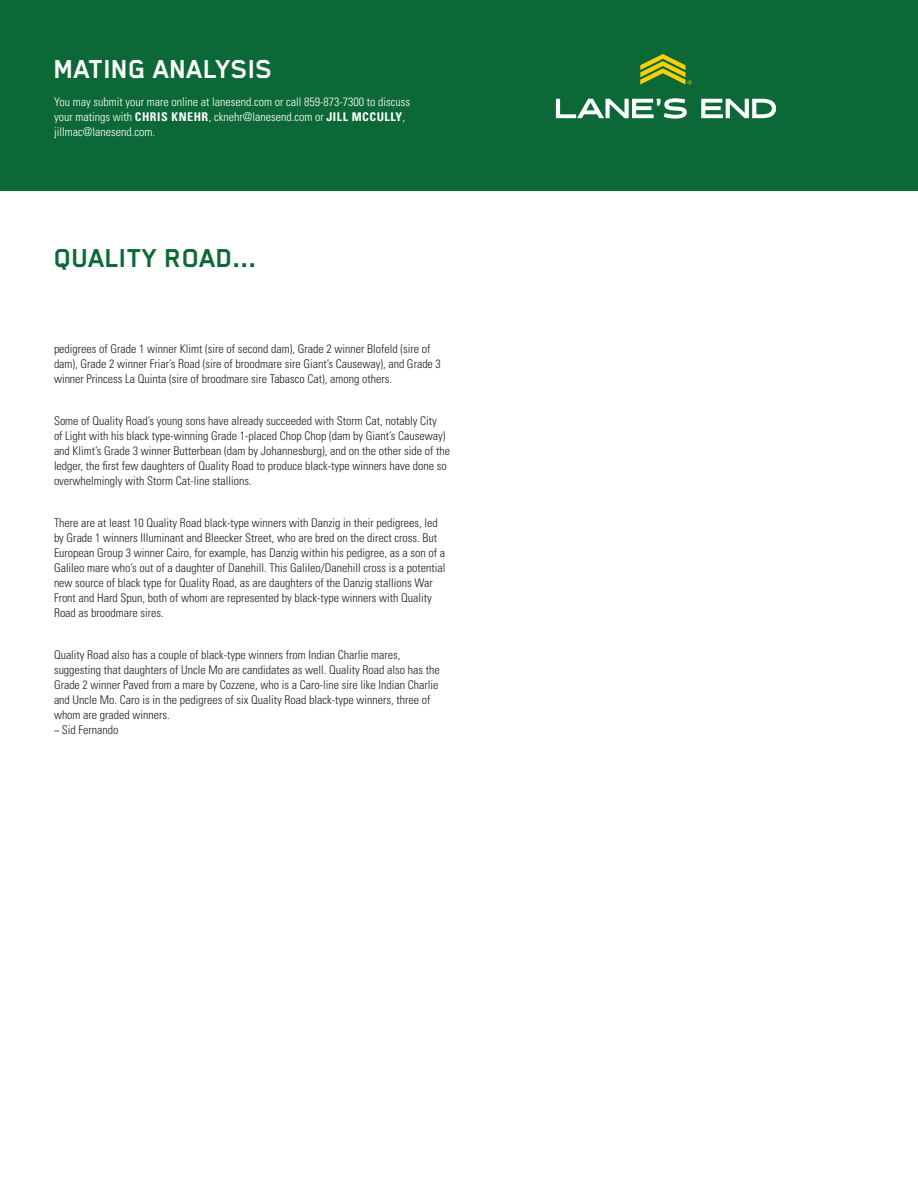
<style>
.page{position:relative;width:918px;height:1188px;background:#fff}
.page>*{position:absolute;margin:0;border:0;box-sizing:border-box;transform-origin:0 0}
.t1{font:700 30px "Blender";color:#fff}
.t2{font:700 30px "Blender";color:#0d6a37}
.t3{font:300 condensed 12px/15px "Univers";color:#231f20}
.t4{font:300 condensed 12px/15px "Univers";color:#fff}
.s1{font-weight:700}
</style>
<div class="page">
<div style="left:0;top:0;width:918px;height:191px;background:#0c6937"></div>
<svg style="left:556px;top:98px;width:131px;height:21px"></svg>
<svg style="left:701px;top:99px;width:75px;height:19px"></svg>
<svg style="left:640px;top:54px;width:52px;height:31px"></svg>
<h1 class="t1" style="left:54px;top:53px;width:220px">MATING ANALYSIS</h1>
<p class="t4" style="left:54px;top:95px;width:357px">You may submit your mare online at lanesend.com or call 859-873-7300 to discuss your matings with <span class="s1">CHRIS KNEHR</span>, cknehr@lanesend.com or <span class="s1">JILL MCCULLY</span>, jillmac@lanesend.com.</p>
<p class="t2" style="left:54px;top:242px;width:204px">QUALITY ROAD...</p>
<p class="t3" style="left:54px;top:341px;width:388px">pedigrees of Grade 1 winner Klimt (sire of second dam), Grade 2 winner Blofeld (sire of dam), Grade 2 winner Friar’s Road (sire of broodmare sire Giant’s Causeway), and Grade 3 winner Princess La Quinta (sire of broodmare sire Tabasco Cat), among others.</p>
<p class="t3" style="left:54px;top:413px;width:398px">Some of Quality Road’s young sons have already succeeded with Storm Cat, notably City<br>of Light with his black type-winning Grade 1-placed Chop Chop (dam by Giant’s Causeway) and Klimt’s Grade 3 winner Butterbean (dam by Johannesburg), and on the other side of the ledger, the first few daughters of Quality Road to produce black-type winners have done so overwhelmingly with Storm Cat-line stallions.</p>
<p class="t3" style="left:54px;top:515px;width:393px">There are at least 10 Quality Road black-type winners with Danzig in their pedigrees, led by Grade 1 winners Illuminant and Bleecker Street, who are bred on the direct cross. But European Group 3 winner Cairo, for example, has Danzig within his pedigree, as a son of a Galileo mare who’s out of a daughter of Danehill. This Galileo/Danehill cross is a potential new source of black type for Quality Road, as are daughters of the Danzig stallions War Front and Hard Spun, both of whom are represented by black-type winners with Quality Road as broodmare sires.</p>
<p class="t3" style="left:54px;top:647px;width:387px">Quality Road also has a couple of black-type winners from Indian Charlie mares, suggesting that daughters of Uncle Mo are candidates as well. Quality Road also has the Grade 2 winner Paved from a mare by Cozzene, who is a Caro-line sire like Indian Charlie and Uncle Mo. Caro is in the pedigrees of six Quality Road black-type winners, three of whom are graded winners.<br>~ Sid Fernando</p>
</div>
